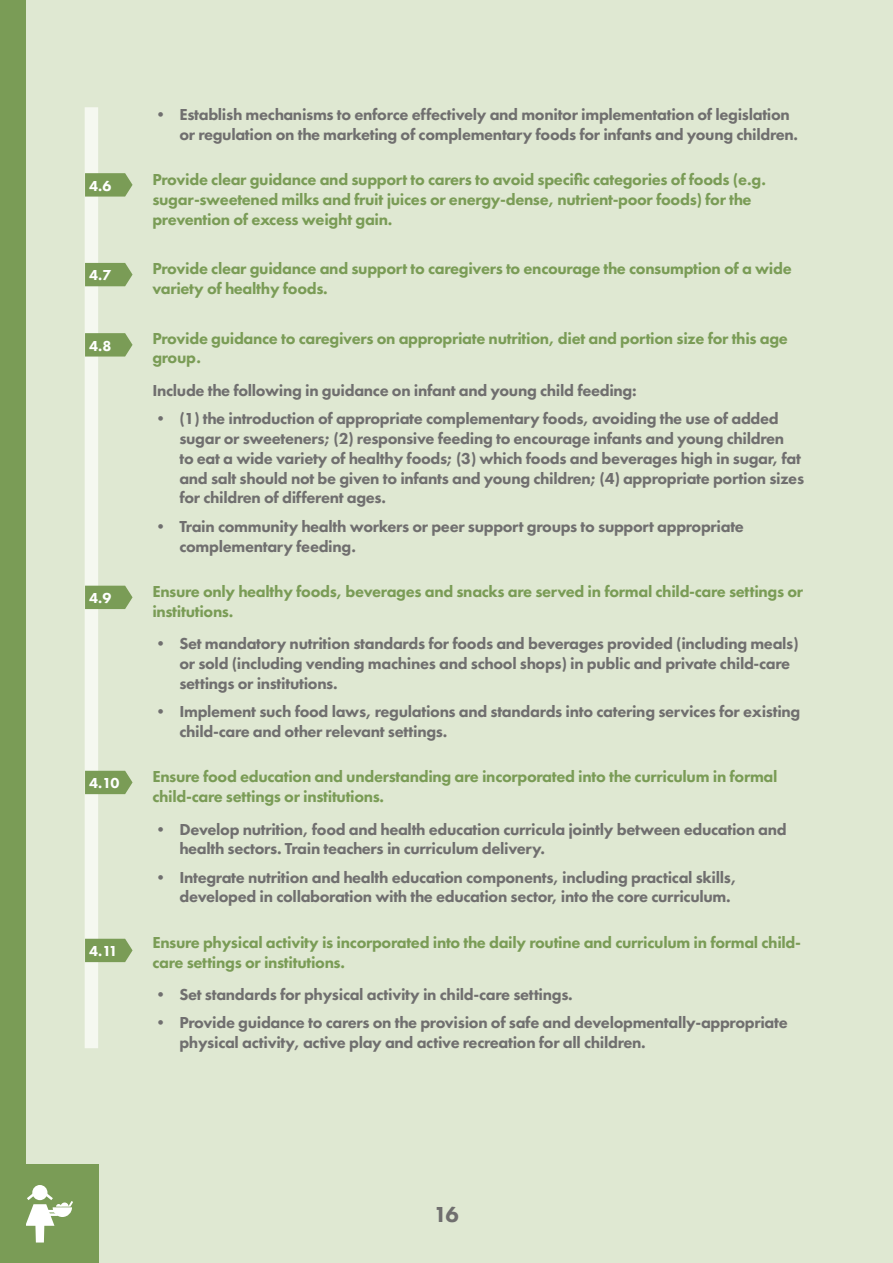
<style>
.page{position:relative;width:893px;height:1263px;background:#dfe8d2}
.page>*{position:absolute;margin:0;border:0;box-sizing:border-box;transform-origin:0 0}
.t1{font:800 22.5px "Futura PT";color:#706f6f}
.t2{font:800 16.5px/19.8px "Futura PT";letter-spacing:-.02em;color:#706f6f}
.t3{font:800 16.5px/19.8px "Futura PT";letter-spacing:-.02em;color:#7a9c56}
.t4{font:800 15px "Futura PT";color:#fff}
</style>
<div class="page">
<div style="left:85px;top:107px;width:13px;height:941px;background:#f5f8f0"></div>
<svg style="left:85px;top:586px;width:48px;height:23px"></svg>
<svg style="left:85px;top:771px;width:48px;height:23px"></svg>
<svg style="left:85px;top:939px;width:48px;height:23px"></svg>
<svg style="left:85px;top:333px;width:48px;height:24px"></svg>
<svg style="left:85px;top:263px;width:48px;height:23px"></svg>
<svg style="left:85px;top:173px;width:48px;height:24px"></svg>
<div style="left:0;top:1164px;width:98px;height:99px;background:#7a9c56"></div>
<div style="left:32px;top:1185px;width:15px;height:15px;background:#fff;border-radius:50%"></div>
<svg style="left:26px;top:1190px;width:47px;height:52px"></svg>
<div style="left:0;top:0;width:25px;height:1263px;background:#7a9c56"></div>
<p class="t4" style="left:89px;top:176px;width:24px">4.6</p>
<p class="t4" style="left:89px;top:266px;width:24px">4.7</p>
<p class="t4" style="left:89px;top:336px;width:24px">4.8</p>
<p class="t4" style="left:89px;top:589px;width:24px">4.9</p>
<p class="t4" style="left:89px;top:774px;width:32px">4.10</p>
<p class="t4" style="left:89px;top:942px;width:30px">4.11</p>
<p class="t2" style="left:179px;top:104px;width:620px;text-indent:-27px">• Establish mechanisms to enforce effectively and monitor implementation of legislation or regulation on the marketing of complementary foods for infants and young children.</p>
<p class="t3" style="left:152px;top:169px;width:615px">Provide clear guidance and support to carers to avoid specific categories of foods (e.g. sugar-sweetened milks and fruit juices or energy-dense, nutrient-poor foods) for the prevention of excess weight gain.</p>
<p class="t3" style="left:152px;top:258px;width:641px">Provide clear guidance and support to caregivers to encourage the consumption of a wide variety of healthy foods.</p>
<p class="t3" style="left:152px;top:328px;width:637px">Provide guidance to caregivers on appropriate nutrition, diet and portion size for this age group.</p>
<p class="t2" style="left:152px;top:380px;width:486px">Include the following in guidance on infant and young child feeding:</p>
<p class="t2" style="left:179px;top:408px;width:626px;text-indent:-27px">• (1) the introduction of appropriate complementary foods, avoiding the use of added sugar or sweeteners; (2) responsive feeding to encourage infants and young children<br>to eat a wide variety of healthy foods; (3) which foods and beverages high in sugar, fat and salt should not be given to infants and young children; (4) appropriate portion sizes for children of different ages.</p>
<p class="t2" style="left:179px;top:516px;width:566px;text-indent:-27px">• Train community health workers or peer support groups to support appropriate complementary feeding.</p>
<p class="t3" style="left:152px;top:581px;width:652px">Ensure only healthy foods, beverages and snacks are served in formal child-care settings or institutions.</p>
<p class="t2" style="left:179px;top:633px;width:621px;text-indent:-27px">• Set mandatory nutrition standards for foods and beverages provided (including meals) or sold (including vending machines and school shops) in public and private child-care settings or institutions.</p>
<p class="t2" style="left:179px;top:701px;width:622px;text-indent:-27px">• Implement such food laws, regulations and standards into catering services for existing child-care and other relevant settings.</p>
<p class="t3" style="left:152px;top:766px;width:627px">Ensure food education and understanding are incorporated into the curriculum in formal child-care settings or institutions.</p>
<p class="t2" style="left:179px;top:819px;width:609px;text-indent:-27px">• Develop nutrition, food and health education curricula jointly between education and health sectors. Train teachers in curriculum delivery.</p>
<p class="t2" style="left:179px;top:867px;width:559px;text-indent:-27px">• Integrate nutrition and health education components, including practical skills, developed in collaboration with the education sector, into the core curriculum.</p>
<p class="t3" style="left:152px;top:932px;width:650px">Ensure physical activity is incorporated into the daily routine and curriculum in formal child&shy;care settings or institutions.</p>
<p class="t2" style="left:152px;top:984px;width:422px">• Set standards for physical activity in child-care settings.</p>
<p class="t2" style="left:179px;top:1013px;width:610px;text-indent:-27px">• Provide guidance to carers on the provision of safe and developmentally-appropriate physical activity, active play and active recreation for all children.</p>
<h1 class="t1" style="left:434px;top:1201px;width:27px">16</h1>
</div>
